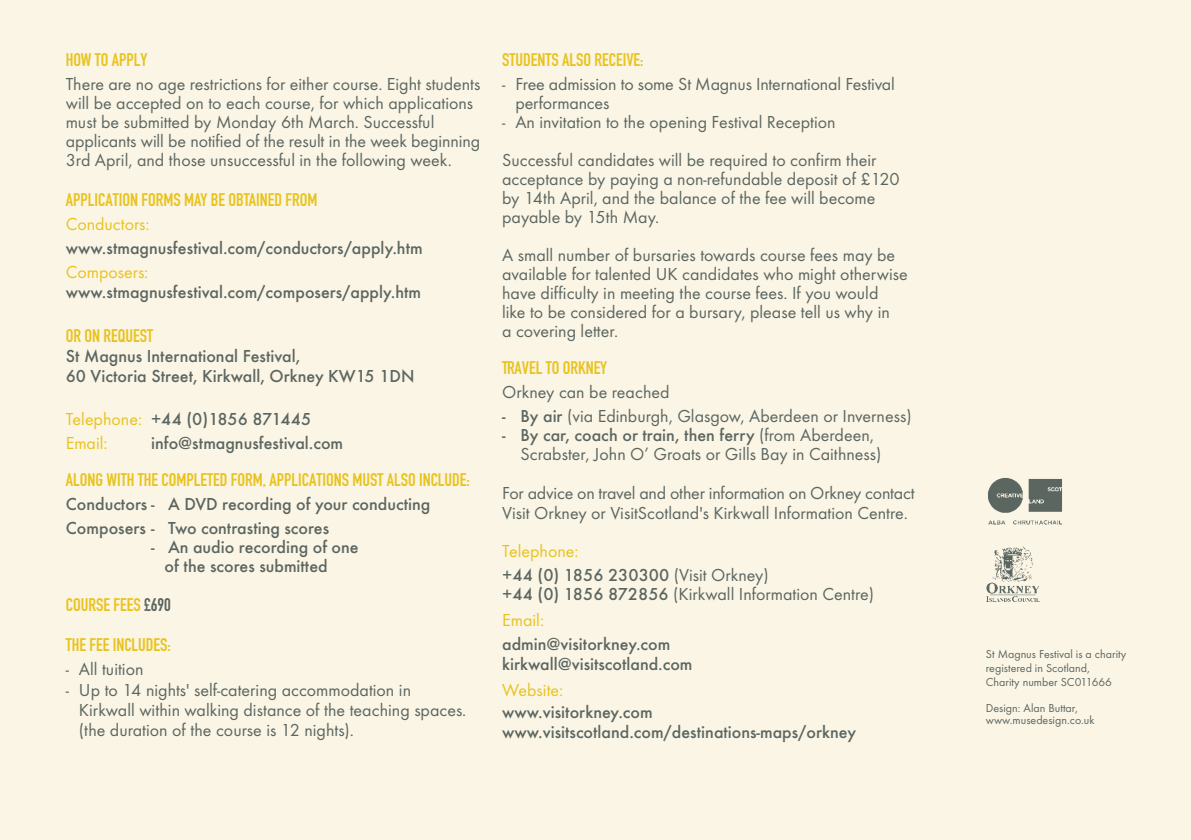
<style>
.page{position:relative;width:1191px;height:840px;background:#fff}
.page>*{position:absolute;margin:0;border:0;box-sizing:border-box;transform-origin:0 0}
.t1{font:18px/19px "Futura T";color:#5b6661}
.t2{font:500 18px/20px "Futura T";color:#5b6661}
.t3{font:18px "DIN Engschrift";color:#e8c31e}
.t4{font:18px/24px "Futura T";color:#e8c31e}
.t5{font:12px/14px "Futura T";color:#5b6661}
.s1{font-weight:500;color:#5b6661}
.s2{color:#5b6661}
.s3{font-weight:500}
.s4{font-weight:400;color:#e8c31e}
.s5{font-weight:400}
.s6{color:#e8c31e}
</style>
<div class="page">
<div style="left:0;top:0;width:1191px;height:839px;background:#fbf5e5"></div>
<img style="left:988px;top:478px;width:74px;height:47px">
<img style="left:986px;top:546px;width:53px;height:55px">
<p class="t3" style="left:66px;top:53px;width:83px">HOW TO APPLY</p>
<p class="t1" style="left:66px;top:76px;width:416px">There are no age restrictions for either course. Eight students will be accepted on to each course, for which applications must be submitted by Monday 6th March. Successful applicants will be notified of the result in the week beginning 3rd April, and those unsuccessful in the following week.</p>
<p class="t3" style="left:66px;top:193px;width:253px">APPLICATION FORMS MAY BE OBTAINED FROM</p>
<p class="t4" style="left:66px;top:213px;width:85px">Conductors:</p>
<p class="t2" style="left:66px;top:239px;width:358px">www.stmagnusfestival.com/conductors/apply.htm</p>
<p class="t4" style="left:66px;top:261px;width:84px">Composers:</p>
<p class="t2" style="left:66px;top:283px;width:357px">www.stmagnusfestival.com/composers/apply.htm</p>
<p class="t3" style="left:66px;top:329px;width:89px">OR ON REQUEST</p>
<p class="t2" style="left:66px;top:347px;width:350px">St Magnus International Festival,<br>60 Victoria Street, Kirkwall, Orkney KW15 1DN</p>
<p class="t4" style="left:66px;top:408px;width:247px">Telephone: <span class="s1">+44 (0)1856 871445<br></span>Email:</p>
<p class="t2" style="left:151px;top:434px;width:193px">info@stmagnusfestival.com</p>
<p class="t3" style="left:66px;top:473px;width:405px">ALONG WITH THE COMPLETED FORM, APPLICATIONS MUST ALSO INCLUDE:</p>
<p class="t2" style="left:66px;top:493px;width:366px;line-height:24px">Conductors - A DVD recording of your conducting<br>Composers - Two contrasting scores</p>
<p class="t2" style="left:165px;top:539px;width:196px;line-height:19px;text-indent:-14px">- An audio recording of one of the scores submitted</p>
<p class="t3" style="left:66px;top:598px;width:107px">COURSE FEES <span class="s2">£690</span></p>
<p class="t3" style="left:66px;top:638px;width:107px">THE FEE INCLUDES:</p>
<p class="t1" style="left:66px;top:661px;width:79px">- All tuition</p>
<p class="t1" style="left:79px;top:681px;width:389px;line-height:20px;text-indent:-13px">- Up to 14 nights' self-catering accommodation in<br>Kirkwall within walking distance of the teaching spaces. (the duration of the course is 12 nights).</p>
<p class="t3" style="left:502px;top:53px;width:143px">STUDENTS ALSO RECEIVE:</p>
<p class="t1" style="left:515px;top:76px;width:381px;text-indent:-13px">- Free admission to some St Magnus International Festival performances</p>
<p class="t1" style="left:502px;top:104px;width:376px;line-height:38px">- An invitation to the opening Festival Reception<br>Successful candidates will be required to confirm their</p>
<p class="t1" style="left:502px;top:171px;width:399px">acceptance by paying a non-refundable deposit of £120 by 14th April, and the balance of the fee will become payable by 15th May.</p>
<p class="t1" style="left:502px;top:247px;width:407px">A small number of bursaries towards course fees may be available for talented UK candidates who might otherwise have difficulty in meeting the course fees. If you would<br>like to be considered for a bursary, please tell us why in<br>a covering letter.</p>
<p class="t3" style="left:502px;top:361px;width:106px">TRAVEL TO ORKNEY</p>
<p class="t1" style="left:502px;top:384px;width:169px">Orkney can be reached</p>
<p class="t1" style="left:502px;top:408px;width:411px"><span class="s3">- By air</span> (via Edinburgh, Glasgow, Aberdeen or Inverness)</p>
<p class="t1" style="left:520px;top:427px;width:362px;text-indent:-18px"><span class="s3">- By car, coach or train, then ferry</span> (from Aberdeen,<br>Scrabster, John O’ Groats or Gills Bay in Caithness)</p>
<p class="t1" style="left:502px;top:484px;width:414px;line-height:20px">For advice on travel and other information on Orkney contact<br>Visit Orkney or VisitScotland's Kirkwall Information Centre.</p>
<p class="t2" style="left:502px;top:540px;width:268px;line-height:24px"><span class="s4">Telephone:<br></span>+44 (0) 1856 230300 <span class="s5">(Visit Orkney)</span></p>
<p class="t1" style="left:502px;top:582px;width:373px;line-height:26px"><span class="s3">+44 (0) 1856 872856</span> (Kirkwall Information Centre)<br><span class="s6">Email:</span></p>
<p class="t2" style="left:502px;top:635px;width:192px">admin@visitorkney.com kirkwall@visitscotland.com</p>
<p class="t4" style="left:502px;top:679px;width:63px">Website:</p>
<p class="t2" style="left:502px;top:703px;width:355px">www.visitorkney.com www.visitscotland.com/destinations-maps/orkney</p>
<p class="t5" style="left:986px;top:648px;width:142px">St Magnus Festival is a charity registered in Scotland,<br>Charity number SC011666</p>
<p class="t5" style="left:986px;top:703px;width:110px;line-height:12px">Design: Alan Buttar, www.musedesign.co.uk</p>
</div>
